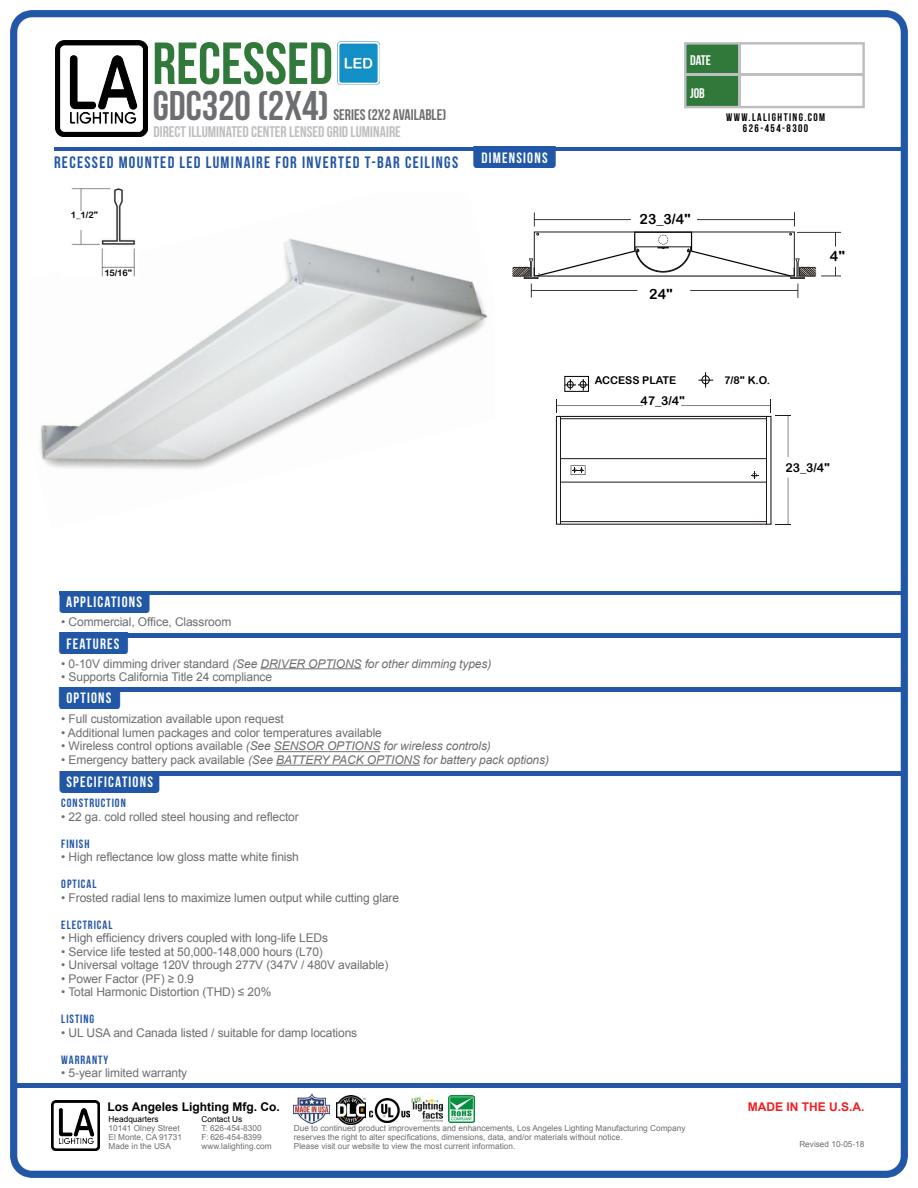
<style>
.page{position:relative;width:918px;height:1188px;background:#fff}
.page>*{position:absolute;margin:0;border:0;box-sizing:border-box;transform-origin:0 0}
.t1{font:59.25px "Bebas Neue";color:#31783b}
.t2{font:41.4px "Bebas Neue";color:#6d6e71}
.t3{font:16.5px "Bebas Neue";letter-spacing:.08em;color:#2356a7}
.t4{font:15.45px "Bebas Neue";color:#bcbec0}
.t5{font:15.45px "Bebas Neue";color:#6d6e71}
.t6{font:15px "Bebas Neue";letter-spacing:.08em;color:#fff}
.t7{font:14.1px "Arial Rounded MT Bold";color:#000}
.t8{font:13.95px "Bebas Neue";color:#fff}
.t9{font:12.3px "Arial Rounded MT Bold";color:#000}
.t10{font:12px "Arial";letter-spacing:-.01em;color:#6d6e71}
.t11{font:italic 12px "Arial";letter-spacing:-.01em;color:#6d6e71}
.t12{font:12px "Bebas Neue";letter-spacing:.08em;color:#2356a7}
.t13{font:700 12px "Arial";color:#000}
.t14{font:700 12px "Arial";color:#ed2124}
.t15{font:11.1px/11.1px "Bebas Neue";letter-spacing:.13em;color:#000;text-align:center}
.t16{font:10.8px "Arial Rounded MT Bold";color:#000}
.t17{font:9px "Arial Rounded MT Bold";color:#000}
.t18{font:8.25px/9px "Arial";color:#6d6e71}
.t19{font:8.25px "Arial";color:#000}
.s1{font-style:normal}
</style>
<div class="page">
<img style="left:10px;top:10px;width:898px;height:1168px">
<img style="left:28px;top:193px;width:467px;height:335px">
<img style="left:52px;top:1100px;width:48px;height:50px">
<hr style="left:14px;top:1084px;width:890px;height:4px;background:#2356a7">
<img style="left:472px;top:151px;width:85px;height:17px">
<img style="left:338px;top:42px;width:41px;height:43px">
<div style="left:686px;top:44px;width:53px;height:64px;background:#31783b"></div>
<hr style="left:685px;top:74px;width:179px;height:2px;background:#bcbec0">
<hr style="left:738px;top:43px;width:2px;height:65px;background:#bcbec0">
<div style="left:684px;top:42px;width:181px;height:66px;border:2px solid #bcbec0"></div>
<img style="left:55px;top:41px;width:92px;height:96px">
<hr style="left:54px;top:147px;width:846px;height:4px;background:#2356a7">
<div style="left:58px;top:592px;width:92px;height:21px;background:#2057a7"></div>
<hr style="left:59px;top:591px;width:847px;height:4px;background:#2356a7">
<hr style="left:260px;top:668px;width:101px;height:1px;background:#6d6e71">
<hr style="left:274px;top:751px;width:106px;height:1px;background:#6d6e71">
<hr style="left:276px;top:765px;width:144px;height:1px;background:#6d6e71">
<img style="left:58px;top:633px;width:70px;height:21px">
<div style="left:58px;top:771px;width:103px;height:21px;background:#2057a7"></div>
<img style="left:58px;top:687px;width:63px;height:21px">
<hr style="left:61px;top:633px;width:845px;height:4px;background:#2356a7">
<div style="left:61px;top:771px;width:845px;height:5px;background:#2356a7"></div>
<div style="left:61px;top:687px;width:845px;height:5px;background:#2356a7"></div>
<img style="left:62px;top:185px;width:76px;height:92px">
<div style="left:58px;top:212px;width:53px;height:18px;background:#fff"></div>
<div style="left:104px;top:270px;width:28px;height:9px;background:#fff"></div>
<img style="left:448px;top:1095px;width:27px;height:28px">
<img style="left:294px;top:1093px;width:36px;height:31px">
<img style="left:370px;top:1097px;width:73px;height:26px">
<img style="left:336px;top:1095px;width:29px;height:29px">
<svg style="left:556px;top:400px;width:235px;height:125px"></svg>
<hr style="left:788px;top:478px;width:1px;height:46px;background:#1f1a17">
<hr style="left:788px;top:416px;width:1px;height:41px;background:#1f1a17">
<hr style="left:561px;top:416px;width:1px;height:108px;background:#1f1a17">
<hr style="left:766px;top:416px;width:1px;height:108px;background:#1f1a17">
<hr style="left:561px;top:458px;width:205px;height:1px;background:#1f1a17">
<hr style="left:561px;top:482px;width:205px;height:1px;background:#1f1a17">
<hr style="left:561px;top:418px;width:205px;height:1px;background:#1f1a17">
<hr style="left:561px;top:521px;width:205px;height:1px;background:#1f1a17">
<div style="left:564px;top:376px;width:25px;height:16px;border:1px solid #000"></div>
<svg style="left:565px;top:378px;width:23px;height:13px"></svg>
<svg style="left:698px;top:372px;width:15px;height:16px"></svg>
<svg style="left:534px;top:226px;width:260px;height:6px"></svg>
<svg style="left:534px;top:212px;width:261px;height:14px"></svg>
<svg style="left:512px;top:232px;width:329px;height:66px"></svg>
<div style="left:832px;top:247px;width:8px;height:20px;background:#fff"></div>
<h1 class="t1" style="left:152px;top:31px;width:182px">RECESSED</h1>
<h2 class="t2" style="left:153px;top:83px;width:178px">GDC320 (2X4)</h2>
<p class="t5" style="left:334px;top:107px;width:114px">SERIES (2X2 AVAILABLE)</p>
<p class="t4" style="left:154px;top:123px;width:249px">DIRECT ILLUMINATED CENTER LENSED GRID LUMINAIRE</p>
<h3 class="t3" style="left:54px;top:154px;width:406px">RECESSED MOUNTED LED LUMINAIRE FOR INVERTED T-BAR CEILINGS</h3>
<p class="t17" style="left:71px;top:210px;width:29px">1_1/2"</p>
<p class="t17" style="left:104px;top:268px;width:29px">15/16"</p>
<p class="t6" style="left:481px;top:149px;width:68px">DIMENSIONS</p>
<p class="t8" style="left:690px;top:52px;width:22px">DATE</p>
<p class="t8" style="left:690px;top:86px;width:16px">JOB</p>
<p class="t15" style="left:726px;top:112px;width:101px">WWW.LALIGHTING.COM<br>626-454-8300</p>
<p class="t7" style="left:640px;top:210px;width:53px">23_3/4"</p>
<p class="t7" style="left:649px;top:285px;width:25px">24"</p>
<p class="t7" style="left:830px;top:247px;width:17px">4"</p>
<p class="t16" style="left:595px;top:374px;width:83px">ACCESS PLATE</p>
<p class="t16" style="left:724px;top:373px;width:48px">7/8" K.O.</p>
<p class="t9" style="left:640px;top:394px;width:46px">47_3/4"</p>
<p class="t9" style="left:785px;top:460px;width:46px">23_3/4"</p>
<p class="t6" style="left:66px;top:593px;width:78px">APPLICATIONS</p>
<p class="t10" style="left:61px;top:613px;width:172px">• Commercial, Office, Classroom</p>
<p class="t11" style="left:61px;top:656px;width:432px"><span class="s1">• 0-10V dimming driver standard</span> (See DRIVER OPTIONS for other dimming types)</p>
<p class="t10" style="left:61px;top:669px;width:212px">• Supports California Title 24 compliance</p>
<p class="t10" style="left:61px;top:711px;width:224px">• Full customization available upon request</p>
<p class="t10" style="left:61px;top:725px;width:322px">• Additional lumen packages and color temperatures available</p>
<p class="t11" style="left:61px;top:738px;width:431px"><span class="s1">• Wireless control options available</span> (See SENSOR OPTIONS for wireless controls)</p>
<p class="t11" style="left:61px;top:752px;width:489px"><span class="s1">• Emergency battery pack available</span> (See BATTERY PACK OPTIONS for battery pack options)</p>
<p class="t6" style="left:66px;top:635px;width:55px">FEATURES</p>
<p class="t6" style="left:66px;top:689px;width:46px">OPTIONS</p>
<p class="t6" style="left:66px;top:774px;width:88px">SPECIFICATIONS</p>
<p class="t12" style="left:61px;top:797px;width:66px">CONSTRUCTION</p>
<p class="t10" style="left:61px;top:809px;width:239px">• 22 ga. cold rolled steel housing and reflector</p>
<p class="t12" style="left:61px;top:837px;width:30px">FINISH</p>
<p class="t10" style="left:61px;top:849px;width:239px">• High reflectance low gloss matte white finish</p>
<p class="t12" style="left:61px;top:878px;width:37px">OPTICAL</p>
<p class="t10" style="left:61px;top:890px;width:339px">• Frosted radial lens to maximize lumen output while cutting glare</p>
<p class="t12" style="left:61px;top:918px;width:53px">ELECTRICAL</p>
<p class="t10" style="left:61px;top:930px;width:268px">• High efficiency drivers coupled with long-life LEDs</p>
<p class="t10" style="left:61px;top:944px;width:263px">• Service life tested at 50,000-148,000 hours (L70)</p>
<p class="t10" style="left:61px;top:957px;width:329px">• Universal voltage 120V through 277V (347V / 480V available)</p>
<p class="t10" style="left:61px;top:971px;width:134px">• Power Factor (PF) ≥ 0.9</p>
<p class="t10" style="left:61px;top:984px;width:212px">• Total Harmonic Distortion (THD) ≤ 20%</p>
<p class="t12" style="left:61px;top:1013px;width:34px">LISTING</p>
<p class="t10" style="left:61px;top:1025px;width:297px">• UL USA and Canada listed / suitable for damp locations</p>
<p class="t12" style="left:61px;top:1053px;width:48px">WARRANTY</p>
<p class="t10" style="left:61px;top:1065px;width:128px">• 5-year limited warranty</p>
<p class="t13" style="left:108px;top:1099px;width:174px">Los Angeles Lighting Mfg. Co.</p>
<p class="t19" style="left:109px;top:1114px;width:51px">Headquarters</p>
<p class="t18" style="left:109px;top:1124px;width:75px">10141 Olney Street<br>El Monte, CA 91731<br>Made in the USA</p>
<p class="t18" style="left:294px;top:1124px;width:393px">Due to continued product improvements and enhancements, Los Angeles Lighting Manufacturing Company reserves the right to alter specifications, dimensions, data, and/or materials without notice.<br>Please visit our website to view the most current information.</p>
<p class="t19" style="left:202px;top:1114px;width:42px">Contact Us</p>
<p class="t18" style="left:202px;top:1124px;width:72px">T: 626-454-8300<br>F: 626-454-8399 www.lalighting.com</p>
<p class="t14" style="left:748px;top:1099px;width:118px">MADE IN THE U.S.A.</p>
<p class="t18" style="left:799px;top:1139px;width:67px">Revised 10-05-18</p>
</div>
